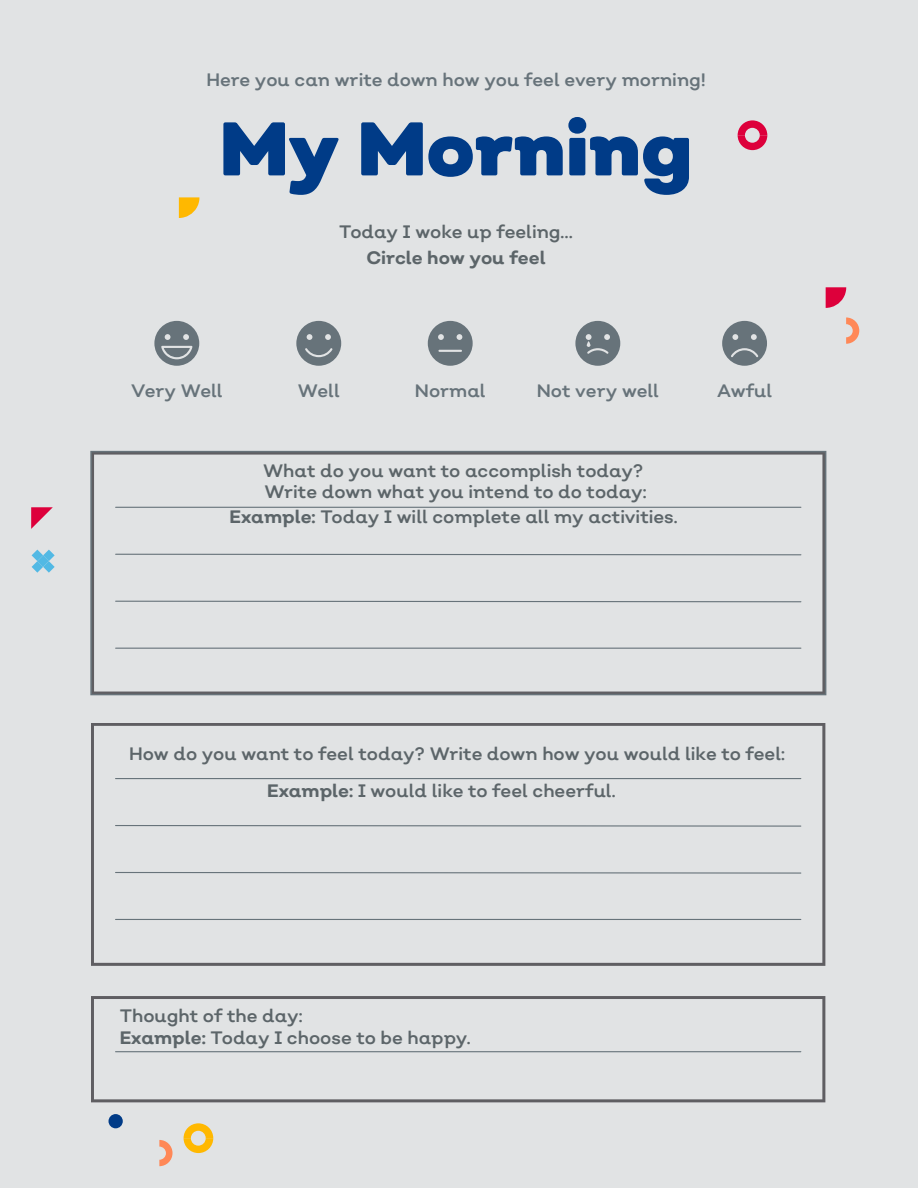
<style>
.page{position:relative;width:918px;height:1188px;background:#fff}
.page>*{position:absolute;margin:0;border:0;box-sizing:border-box;transform-origin:0 0}
.t1{font:900 75.75px "Nutmeg";color:#003b87}
.t2{font:18px/21.6px "Nutmeg";color:#5c6569}
.t3{font:18px "Nutmeg";color:#67737a}
.t4{font:700 18px "Nutmeg";color:#5c6569}
.s1{font-weight:700}
</style>
<div class="page">
<div style="left:0;top:1px;width:918px;height:1187px;background:#e1e3e4"></div>
<svg style="left:296px;top:321px;width:45px;height:45px"></svg>
<svg style="left:154px;top:321px;width:45px;height:45px"></svg>
<svg style="left:428px;top:321px;width:45px;height:45px"></svg>
<svg style="left:722px;top:321px;width:45px;height:45px"></svg>
<svg style="left:575px;top:321px;width:45px;height:45px"></svg>
<svg style="left:93px;top:454px;width:730px;height:238px"></svg>
<div style="left:90px;top:451px;width:736px;height:244px;border:2px solid #67737a"></div>
<hr style="left:116px;top:507px;width:685px;height:1px;background:#67737a">
<svg style="left:115px;top:553px;width:687px;height:3px"></svg>
<svg style="left:115px;top:600px;width:687px;height:3px"></svg>
<hr style="left:116px;top:648px;width:685px;height:1px;background:#67737a">
<svg style="left:91px;top:723px;width:734px;height:243px"></svg>
<hr style="left:116px;top:778px;width:685px;height:1px;background:#67737a">
<svg style="left:114px;top:824px;width:688px;height:3px"></svg>
<svg style="left:114px;top:871px;width:688px;height:3px"></svg>
<hr style="left:116px;top:919px;width:685px;height:1px;background:#67737a">
<svg style="left:91px;top:996px;width:734px;height:106px"></svg>
<hr style="left:116px;top:1051px;width:685px;height:1px;background:#67737a">
<svg style="left:32px;top:550px;width:23px;height:23px"></svg>
<svg style="left:31px;top:507px;width:22px;height:22px"></svg>
<svg style="left:179px;top:197px;width:20px;height:21px"></svg>
<svg style="left:826px;top:287px;width:20px;height:21px"></svg>
<svg style="left:738px;top:120px;width:29px;height:30px"></svg>
<svg style="left:846px;top:317px;width:13px;height:27px"></svg>
<svg style="left:184px;top:1123px;width:29px;height:30px"></svg>
<svg style="left:159px;top:1140px;width:14px;height:26px"></svg>
<div style="left:109px;top:1114px;width:14px;height:14px;background:#003b87;border-radius:50%"></div>
<p class="t3" style="left:206px;top:68px;width:501px">Here you can write down how you feel every morning!</p>
<h1 class="t1" style="left:220px;top:99px;width:474px">My Morning</h1>
<p class="t2" style="left:339px;top:221px;width:235px">Today I woke up feeling…</p>
<p class="t4" style="left:366px;top:246px;width:181px">Circle how you feel</p>
<p class="t3" style="left:131px;top:379px;width:93px">Very Well</p>
<p class="t3" style="left:298px;top:379px;width:43px">Well</p>
<p class="t3" style="left:415px;top:379px;width:72px">Normal</p>
<p class="t3" style="left:537px;top:379px;width:124px">Not very well</p>
<p class="t3" style="left:717px;top:379px;width:56px">Awful</p>
<p class="t2" style="left:263px;top:459px;width:385px">What do you want to accomplish today?<br>Write down what you intend to do today:</p>
<p class="t2" style="left:230px;top:506px;width:450px"><span class="s1">Example:</span> Today I will complete all my activities.</p>
<p class="t2" style="left:129px;top:742px;width:657px">How do you want to feel today? Write down how you would like to feel:</p>
<p class="t2" style="left:267px;top:780px;width:350px"><span class="s1">Example:</span> I would like to feel cheerful.</p>
<p class="t2" style="left:120px;top:1005px;width:352px">Thought of the day:<br><span class="s1">Example:</span> Today I choose to be happy.</p>
</div>
